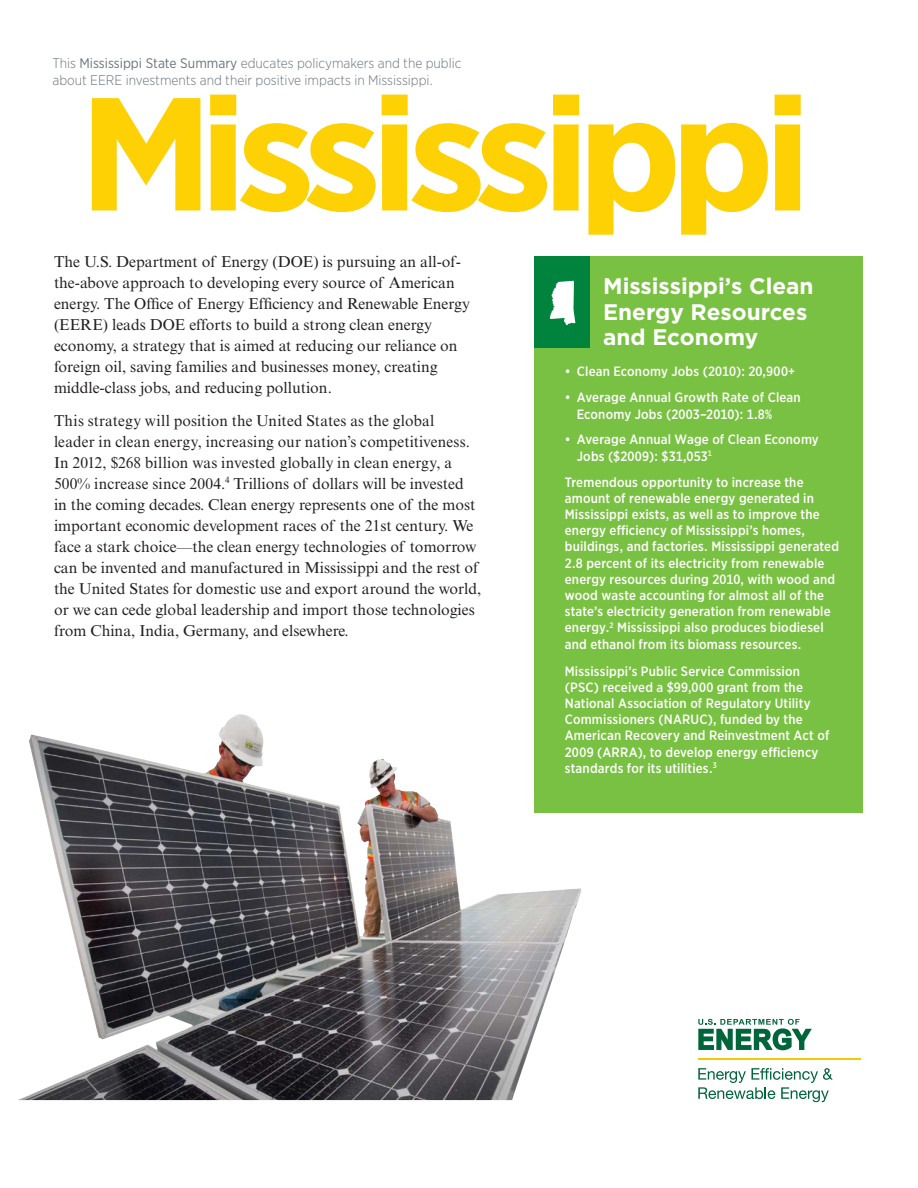
<style>
.page{position:relative;width:918px;height:1188px;background:#fff}
.page>*{position:absolute;margin:0;border:0;box-sizing:border-box;transform-origin:0 0}
.t1{font:700 160.5px "Gotham Narrow";letter-spacing:-.06em;color:#fed105;scale:1.1 1}
.t2{font:700 22.5px/25.5px "Gotham";color:#fff}
.t3{font:15.75px/21px "Times New Roman MT Std";color:#231f20}
.t4{font:300 13.8px/17.5px "Gotham Narrow";color:#6a747b}
.t5{font:500 13.5px/16.2px "Gotham Narrow";letter-spacing:.015em;color:#fff}
.s1{font-weight:400}
</style>
<div class="page">
<img style="left:18px;top:714px;width:563px;height:386px">
<div style="left:535px;top:256px;width:328px;height:557px;background:#79c142"></div>
<div style="left:535px;top:256px;width:55px;height:92px;background:#00843d"></div>
<svg style="left:550px;top:281px;width:25px;height:44px"></svg>
<svg style="left:698px;top:1019px;width:114px;height:31px"></svg>
<hr style="left:698px;top:1058px;width:163px;height:1px;background:#f0cb02">
<svg style="left:698px;top:1068px;width:135px;height:34px"></svg>
<p class="t4" style="left:52px;top:54px;width:410px">This <span class="s1">Mississippi State Summary</span> educates policymakers and the public about EERE investments and their positive impacts in Mississippi.</p>
<h1 class="t1" style="left:80px;top:51px;width:667px">Mississippi</h1>
<p class="t3" style="left:54px;top:251px;width:417px">The U.S. Department of Energy (DOE) is pursuing an all-of&shy;the-above approach to developing every source of American energy. The Office of Energy Efficiency and Renewable Energy (EERE) leads DOE efforts to build a strong clean energy economy, a strategy that is aimed at reducing our reliance on foreign oil, saving families and businesses money, creating middle-class jobs, and reducing pollution.</p>
<p class="t3" style="left:54px;top:410px;width:429px">This strategy will position the United States as the global<br>leader in clean energy, increasing our nation’s competitiveness.<br>In 2012, $268 billion was invested globally in clean energy, a 500% increase since 2004.<sup>4</sup> Trillions of dollars will be invested<br>in the coming decades. Clean energy represents one of the most important economic development races of the 21st century. We face a stark choice—the clean energy technologies of tomorrow can be invented and manufactured in Mississippi and the rest of the United States for domestic use and export around the world, or we can cede global leadership and import those technologies from China, India, Germany, and elsewhere.</p>
<h2 class="t2" style="left:603px;top:273px;width:212px">Mississippi’s Clean<br>Energy Resources and Economy</h2>
<p class="t5" style="left:565px;top:363px;width:232px">• Clean Economy Jobs (2010): 20,900+</p>
<p class="t5" style="left:577px;top:389px;width:226px;text-indent:-12px">• Average Annual Growth Rate of Clean<br>Economy Jobs (2003–2010): 1.8%</p>
<p class="t5" style="left:577px;top:431px;width:244px;text-indent:-12px">• Average Annual Wage of Clean Economy<br>Jobs ($2009): $31,053<sup>1</sup></p>
<p class="t5" style="left:565px;top:474px;width:276px">Tremendous opportunity to increase the amount of renewable energy generated in Mississippi exists, as well as to improve the energy efficiency of Mississippi’s homes, buildings, and factories. Mississippi generated 2.8 percent of its electricity from renewable energy resources during 2010, with wood and wood waste accounting for almost all of the state’s electricity generation from renewable energy.<sup>2</sup> Mississippi also produces biodiesel and ethanol from its biomass resources.</p>
<p class="t5" style="left:565px;top:663px;width:266px">Mississippi’s Public Service Commission (PSC) received a $99,000 grant from the National Association of Regulatory Utility Commissioners (NARUC), funded by the American Recovery and Reinvestment Act of 2009 (ARRA), to develop energy efficiency standards for its utilities.<sup>3</sup></p>
</div>
